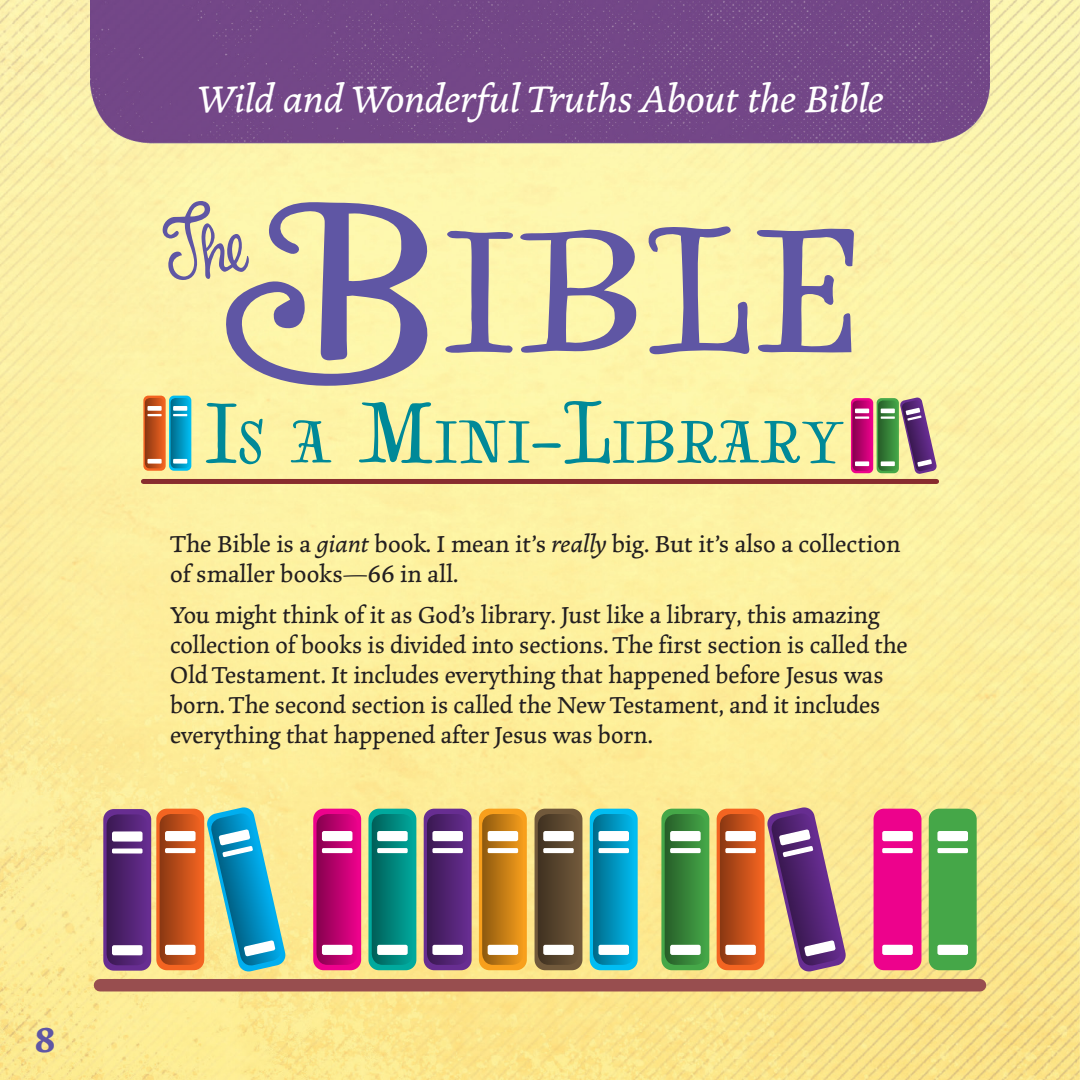
<style>
.page{position:relative;width:1080px;height:1080px;background:#fff}
.page>*{position:absolute;margin:0;border:0;box-sizing:border-box;transform-origin:0 0}
.t1{font:361.5px "HMS Gilbert Display";color:#5f56a4;scale:1.09 1}
.t2{font:253px "HMS Gilbert Display";color:#5f56a4;scale:1.09 1}
.t3{font:125px "HMS Gilbert Display";color:#008998}
.t4{font:87.5px "HMS Gilbert Display";color:#008998}
.t5{font:italic 40px "Marco";color:#fff}
.t6{font:700 37.5px "Marco";color:#5f56a4}
.t7{font:25px/30px "Marco";color:#231f20}
.s1{font-size:125px}
.s2{font-style:italic}
</style>
<div class="page">
<img style="left:0;top:0;width:1080px;height:1080px">
<svg style="left:851px;top:397px;width:86px;height:77px;background:#9d767d"></svg>
<svg style="left:143px;top:396px;width:48px;height:75px;background:#b7825a"></svg>
<svg style="left:171px;top:398px;width:19px;height:70px"></svg>
<div style="left:143px;top:479px;width:794px;height:5px;background:#882c2e"></div>
<svg style="left:661px;top:809px;width:48px;height:161px;background:#54aa4d"></svg>
<svg style="left:665px;top:814px;width:41px;height:151px;background:#4e9150"></svg>
<svg style="left:717px;top:806px;width:130px;height:167px;background:#b67a69"></svg>
<svg style="left:874px;top:809px;width:47px;height:161px;background:#ee1d97"></svg>
<svg style="left:929px;top:809px;width:48px;height:161px;background:#5ab05b"></svg>
<svg style="left:103px;top:806px;width:183px;height:167px;background:#928885"></svg>
<svg style="left:313px;top:809px;width:48px;height:161px;background:#e91289"></svg>
<svg style="left:317px;top:814px;width:41px;height:151px;background:#c1207f"></svg>
<svg style="left:424px;top:809px;width:48px;height:161px;background:#733c90"></svg>
<svg style="left:427px;top:814px;width:41px;height:151px;background:#653d81"></svg>
<svg style="left:535px;top:809px;width:47px;height:161px"></svg>
<svg style="left:538px;top:814px;width:41px;height:151px;background:#6c5b47"></svg>
<svg style="left:368px;top:809px;width:48px;height:161px;background:#17ac99"></svg>
<svg style="left:372px;top:814px;width:41px;height:151px;background:#1f928a"></svg>
<svg style="left:479px;top:809px;width:48px;height:161px"></svg>
<svg style="left:482px;top:814px;width:42px;height:151px;background:#c98b31"></svg>
<svg style="left:590px;top:809px;width:48px;height:161px;background:#15c0e9"></svg>
<svg style="left:593px;top:814px;width:41px;height:151px;background:#1f9fc3"></svg>
<div style="left:100px;top:979px;width:880px;height:12px;background:#984e4f"></div>
<div style="left:161px;top:199px;width:89px;height:82px;background:#fdf4aa"></div>
<h3 class="t6" style="left:35px;top:1016px;width:22px">8</h3>
<h3 class="t5" style="left:196px;top:68px;width:689px">Wild and Wonderful Truths About the Bible</h3>
<h1 class="t1" style="left:222px;top:89px;width:203px">b</h1>
<h3 class="t4" style="left:238px;top:393px;width:607px">s a <span class="s1">M</span>ini<span class="s1">-L</span>ibrary</h3>
<h2 class="t2" style="left:442px;top:151px;width:384px">ible</h2>
<h3 class="t3" style="left:204px;top:364px;width:33px">I</h3>
<p class="t7" style="left:170px;top:530px;width:732px">The Bible is a <span class="s2">giant</span> book. I mean it’s <span class="s2">really</span> big. But it’s also a collection of smaller books—66 in all.</p>
<p class="t7" style="left:170px;top:602px;width:739px">You might think of it as God’s library. Just like a library, this amazing collection of books is divided into sections. The first section is called the Old Testament. It includes everything that happened before Jesus was born. The second section is called the New Testament, and it includes everything that happened after Jesus was born.</p>
</div>
